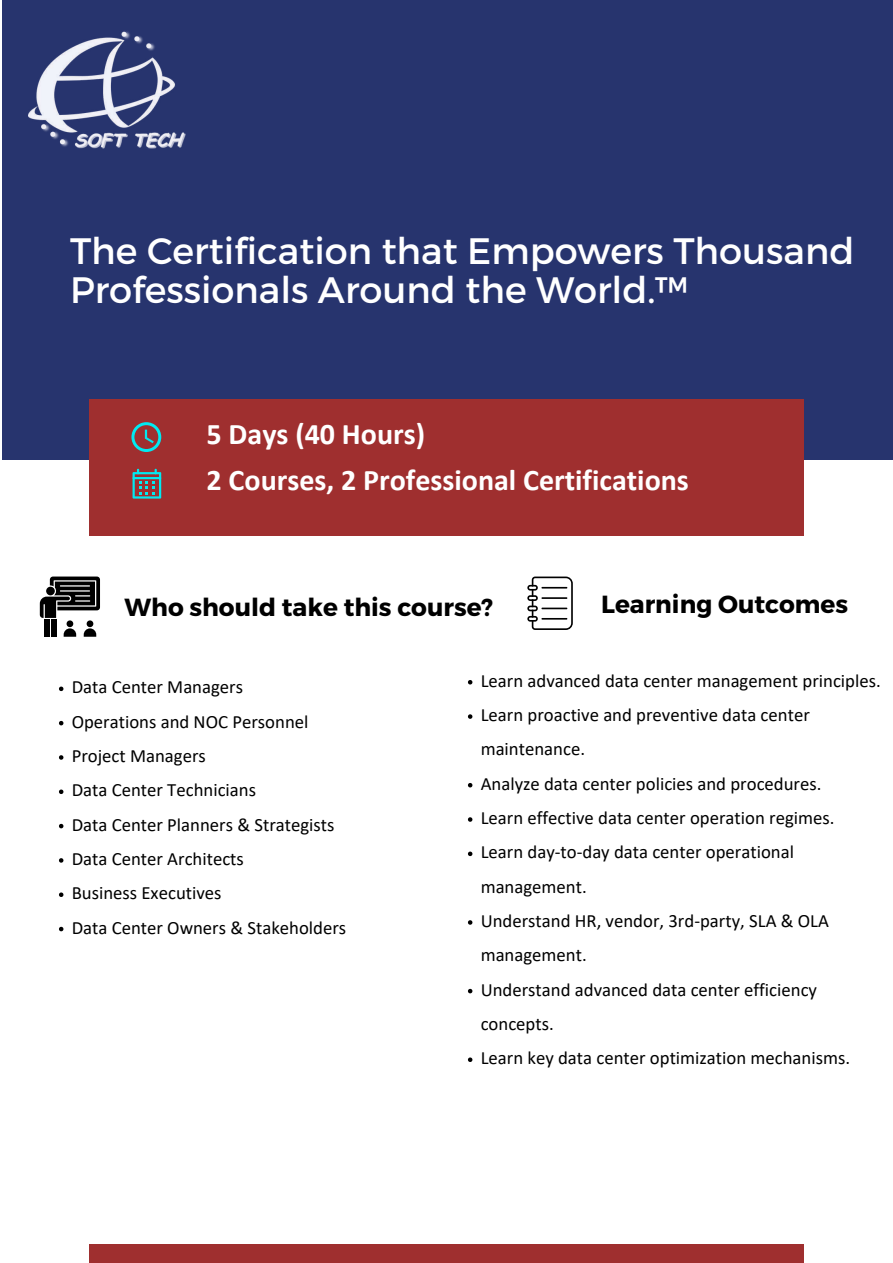
<style>
.page{position:relative;width:893px;height:1263px;background:#fff}
.page>*{position:absolute;margin:0;border:0;box-sizing:border-box;transform-origin:0 0}
.t1{font:36.75px/39.4px "Montserrat";color:#fff}
.t2{font:700 30px "Calibri";color:#fff}
.t3{font:700 24.75px "Montserrat";color:#000}
.t4{font:18.75px/34.3px "Calibri";color:#000}
</style>
<div class="page">
<div style="left:2px;top:0;width:891px;height:460px;background:#27346e"></div>
<div style="left:89px;top:399px;width:714px;height:136px;background:#9f2f2f"></div>
<div style="left:89px;top:1244px;width:714px;height:19px;background:#9f2f2f"></div>
<img style="left:28px;top:31px;width:157px;height:117px">
<svg style="left:131px;top:422px;width:30px;height:30px"></svg>
<svg style="left:133px;top:469px;width:28px;height:30px"></svg>
<svg style="left:527px;top:576px;width:46px;height:54px"></svg>
<svg style="left:40px;top:576px;width:60px;height:61px"></svg>
<svg style="left:468px;top:680px;width:4px;height:4px"></svg>
<svg style="left:468px;top:714px;width:4px;height:5px"></svg>
<svg style="left:468px;top:783px;width:4px;height:4px"></svg>
<svg style="left:468px;top:817px;width:4px;height:5px"></svg>
<svg style="left:468px;top:851px;width:4px;height:5px"></svg>
<svg style="left:468px;top:920px;width:4px;height:5px"></svg>
<svg style="left:468px;top:989px;width:4px;height:4px"></svg>
<svg style="left:468px;top:1057px;width:4px;height:5px"></svg>
<svg style="left:59px;top:686px;width:4px;height:5px"></svg>
<svg style="left:59px;top:721px;width:4px;height:4px"></svg>
<svg style="left:59px;top:755px;width:4px;height:5px"></svg>
<svg style="left:59px;top:789px;width:4px;height:5px"></svg>
<svg style="left:59px;top:824px;width:4px;height:4px"></svg>
<svg style="left:59px;top:858px;width:4px;height:5px"></svg>
<svg style="left:59px;top:892px;width:4px;height:5px"></svg>
<svg style="left:59px;top:927px;width:4px;height:4px"></svg>
<h1 class="t1" style="left:70px;top:229px;width:786px">The Certification that Empowers Thousand<br>Professionals Around the World.™</h1>
<h2 class="t2" style="left:207px;top:421px;width:220px">5 Days (40 Hours)</h2>
<h2 class="t2" style="left:207px;top:468px;width:484px">2 Courses, 2 Professional Certifications</h2>
<h3 class="t3" style="left:124px;top:591px;width:370px">Who should take this course?</h3>
<h3 class="t3" style="left:601px;top:588px;width:248px">Learning Outcomes</h3>
<p class="t4" style="left:72px;top:671px;width:276px">Data Center Managers<br>Operations and NOC Personnel<br>Project Managers<br>Data Center Technicians<br>Data Center Planners &amp; Strategists<br>Data Center Architects<br>Business Executives<br>Data Center Owners &amp; Stakeholders</p>
<p class="t4" style="left:481px;top:665px;width:402px">Learn advanced data center management principles.<br>Learn proactive and preventive data center maintenance.<br>Analyze data center policies and procedures.<br>Learn effective data center operation regimes.<br>Learn day-to-day data center operational management.<br>Understand HR, vendor, 3rd-party, SLA &amp; OLA management.<br>Understand advanced data center efficiency concepts.<br>Learn key data center optimization mechanisms.</p>
</div>
